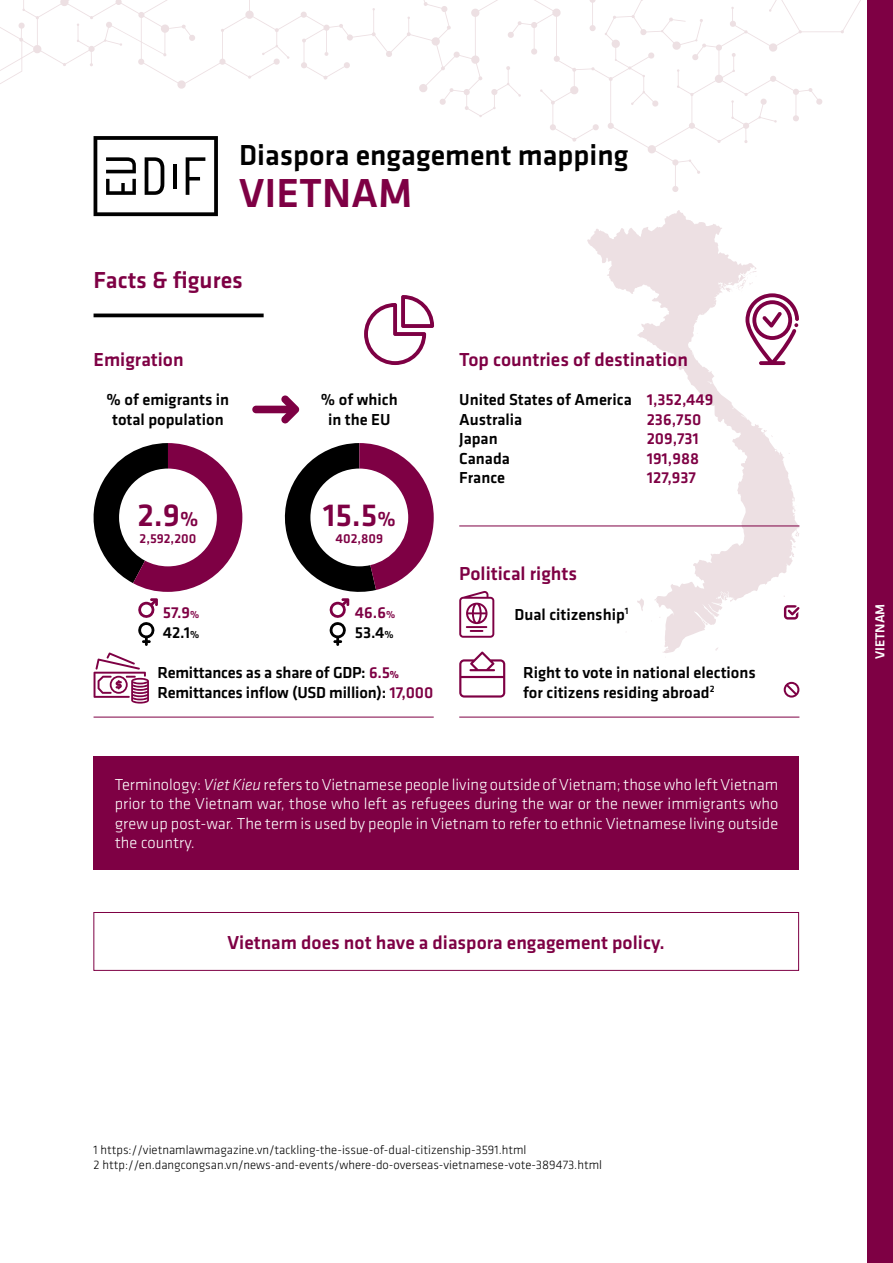
<style>
.page{position:relative;width:893px;height:1263px;background:#fff}
.page>*{position:absolute;margin:0;border:0;box-sizing:border-box;transform-origin:0 0}
.t1{font:500 42px "Klavika";color:#7e0044}
.t2{font:500 33px "Klavika";color:#7e0044}
.t3{font:500 30px "Klavika";color:#000}
.t4{font:500 24px "Klavika";color:#7e0044}
.t5{font:500 19.5px "Klavika";color:#7e0044}
.t6{font:300 16.5px/19.5px "Klavika";color:#fff;text-align:justify}
.t7{font:500 16.5px/19.5px "Klavika";color:#000}
.t8{font:500 16.5px/19.5px "Klavika";color:#7e0044}
.t9{font:500 13.5px "Klavika";color:#7e0044}
.t10{font:500 13.5px "Klavika";color:#fff}
.t11{font:300 12.75px/15.6px "Klavika";color:#000}
.s1{font-size:21px}
.s2{font-size:10.5px}
.s3{color:#000}
.s4{font-size:10.5px;color:#000}
.s5{color:#7e0044}
.s6{font-weight:700;font-size:10.5px;color:#7e0044}
.s7{font-style:italic}
</style>
<div class="page">
<div style="left:867px;top:0;width:26px;height:1263px;background:#7e0044"></div>
<svg style="left:587px;top:216px;width:212px;height:437px"></svg>
<hr style="left:94px;top:314px;width:170px;height:3px;background:#000">
<hr style="left:94px;top:717px;width:340px;height:1px;background:#7e0044">
<hr style="left:459px;top:526px;width:340px;height:1px;background:#7e0044">
<svg style="left:745px;top:293px;width:54px;height:72px"></svg>
<svg style="left:364px;top:295px;width:70px;height:70px"></svg>
<svg style="left:459px;top:591px;width:35px;height:47px"></svg>
<svg style="left:459px;top:651px;width:46px;height:47px"></svg>
<svg style="left:138px;top:598px;width:20px;height:48px"></svg>
<svg style="left:94px;top:443px;width:148px;height:149px"></svg>
<svg style="left:284px;top:443px;width:150px;height:203px"></svg>
<svg style="left:94px;top:652px;width:55px;height:51px"></svg>
<svg style="left:0;top:0;width:861px;height:216px"></svg>
<hr style="left:173px;top:164px;width:4px;height:25px;background:#000">
<svg style="left:252px;top:395px;width:48px;height:28px"></svg>
<hr style="left:459px;top:717px;width:340px;height:1px;background:#7e0044">
<svg style="left:784px;top:682px;width:15px;height:16px"></svg>
<div style="left:93px;top:912px;width:706px;height:59px;border:1px solid #7e0044"></div>
<svg style="left:784px;top:605px;width:15px;height:15px"></svg>
<div style="left:94px;top:756px;width:705px;height:113px;background:#7e0044"></div>
<h3 class="t3" style="left:239px;top:135px;width:391px">Diaspora engagement mapping</h3>
<h1 class="t1" style="left:239px;top:165px;width:175px">VIETNAM</h1>
<h3 class="t4" style="left:94px;top:264px;width:151px">Facts &amp; figures</h3>
<p class="t5" style="left:94px;top:346px;width:92px">Emigration</p>
<p class="t7" style="left:107px;top:389px;width:124px;text-align:center">% of emigrants in total population</p>
<p class="t7" style="left:321px;top:389px;width:78px;text-align:center">% of which in the EU</p>
<h2 class="t2" style="left:137px;top:493px;width:63px">2.9<span class="s1">%</span></h2>
<h2 class="t2" style="left:323px;top:493px;width:75px">15.5<span class="s1">%</span></h2>
<p class="t9" style="left:140px;top:529px;width:58px">2,592,200</p>
<p class="t9" style="left:335px;top:529px;width:49px">402,809</p>
<p class="t8" style="left:163px;top:602px;width:38px;line-height:20.1px">57.9<span class="s2">%<br></span><span class="s3">42.1</span><span class="s4">%</span></p>
<p class="t8" style="left:355px;top:602px;width:42px;line-height:20.2px">46.6<span class="s2">%<br></span><span class="s3">53.4</span><span class="s4">%</span></p>
<p class="t7" style="left:157px;top:662px;width:277px">Remittances as a share of GDP: <span class="s5">6.5</span><span class="s6">%<br></span>Remittances inflow (USD million): <span class="s5">17,000</span></p>
<p class="t5" style="left:459px;top:346px;width:230px">Top countries of destination</p>
<p class="t7" style="left:459px;top:389px;width:174px">United States of America<br>Australia<br>Japan<br>Canada<br>France</p>
<p class="t8" style="left:647px;top:389px;width:68px">1,352,449<br>236,750<br>209,731<br>191,988<br>127,937</p>
<p class="t5" style="left:459px;top:560px;width:119px">Political rights</p>
<p class="t7" style="left:514px;top:604px;width:115px">Dual citizenship<sup>1</sup></p>
<p class="t7" style="left:523px;top:662px;width:234px">Right to vote in national elections for citizens residing abroad<sup>2</sup></p>
<p class="t6" style="left:115px;top:774px;width:665px">Terminology: <span class="s7">Viet Kieu</span> refers to Vietnamese people living outside of Vietnam; those who left Vietnam prior to the Vietnam war, those who left as refugees during the war or the newer immigrants who grew up post-war. The term is used by people in Vietnam to refer to ethnic Vietnamese living outside the country.</p>
<p class="t5" style="left:228px;top:929px;width:439px">Vietnam does not have a diaspora engagement policy.</p>
<p class="t11" style="left:94px;top:1142px;width:510px">1 https://vietnamlawmagazine.vn/tackling-the-issue-of-dual-citizenship-3591.html<br>2 http://en.dangcongsan.vn/news-and-events/where-do-overseas-vietnamese-vote-389473.html</p>
<p class="t10" style="left:871px;top:659px;width:57px;rotate:-90deg">VIETNAM</p>
</div>
